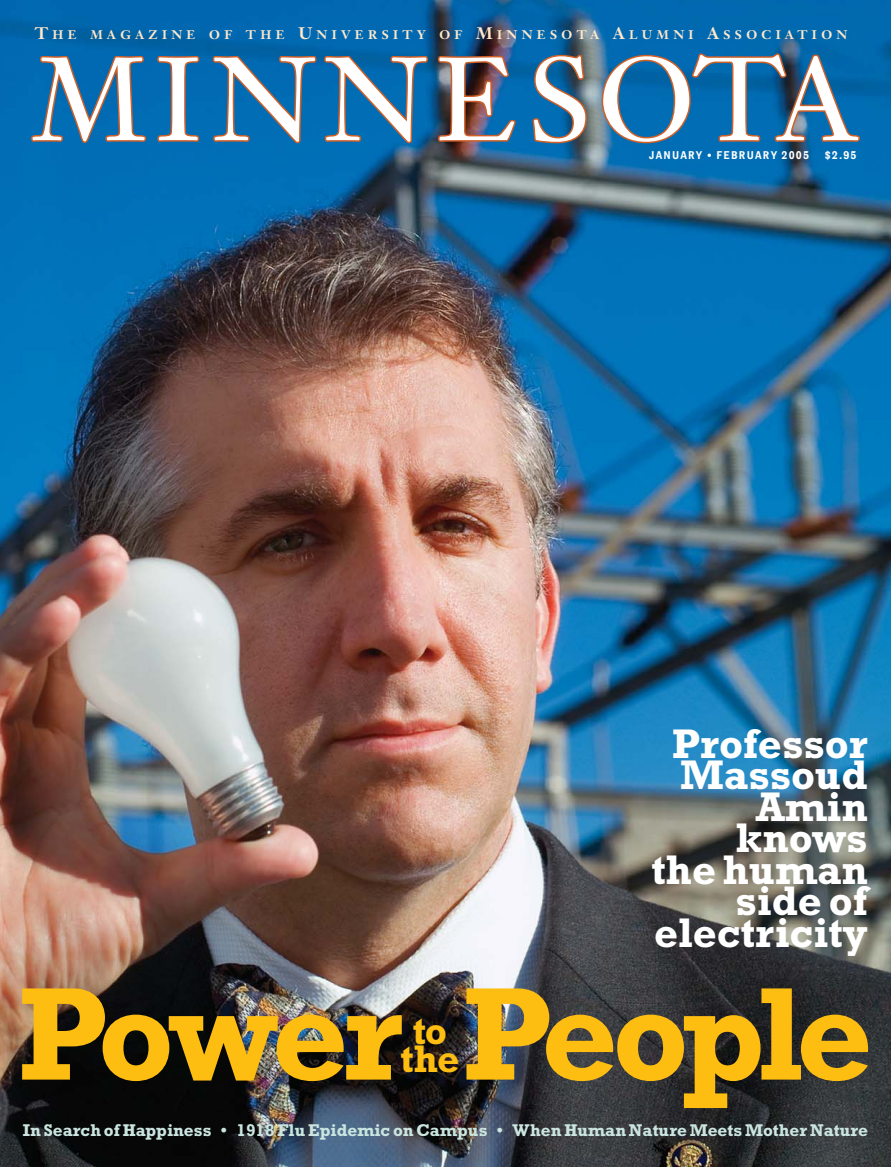
<style>
.page{position:relative;width:891px;height:1167px;background:#fff}
.page>*{position:absolute;margin:0;border:0;box-sizing:border-box;transform-origin:0 0}
.t1{font:700 134.25px "Rockwell";letter-spacing:-.055em;color:#febd11}
.t2{font:700 42px/31.5px "Rockwell";color:#fff;text-align:right}
.t3{font:700 39px/28.5px "Rockwell";color:#febd11;text-align:center}
.t4{font:700 17.25px "Rockwell";color:#cae5df}
.t5{font:700 12.3px "Janson Text";letter-spacing:.355em;color:#ffe8cb}
.t6{font:700 condensed 10.5px "Grotesque Display";letter-spacing:.115em;color:#fff}
.s1{font-size:16.5px}
</style>
<div class="page">
<img style="left:0;top:0;width:891px;height:1167px">
<svg style="left:30px;top:50px;width:118px;height:94px"></svg>
<svg style="left:155px;top:54px;width:46px;height:99px"></svg>
<svg style="left:210px;top:54px;width:219px;height:99px"></svg>
<img style="left:435px;top:54px;width:82px;height:99px">
<svg style="left:531px;top:53px;width:57px;height:92px"></svg>
<svg style="left:600px;top:51px;width:261px;height:94px"></svg>
<p class="t5" style="left:35px;top:30px;width:814px"><span class="s1">T</span>HE MAGAZINE OF THE <span class="s1">U</span>NIVERSITY OF <span class="s1">M</span>INNESOTA <span class="s1">A</span>LUMNI <span class="s1">A</span>SSOCIATION</p>
<p class="t6" style="left:649px;top:151px;width:162px">JANUARY • FEBRUARY 2005</p>
<p class="t6" style="left:825px;top:151px;width:33px">$2.95</p>
<h2 class="t2" style="left:651px;top:732px;width:218px">Professor<br>Massoud<br>Amin knows<br>the human side of electricity</h2>
<h1 class="t1" style="left:18px;top:988px;width:856px">Power People</h1>
<h3 class="t3" style="left:401px;top:1021px;width:60px">to the</h3>
<p class="t4" style="left:23px;top:1124px;width:847px">In Search of Happiness • 1918 Flu Epidemic on Campus • When Human Nature Meets Mother Nature</p>
</div>
